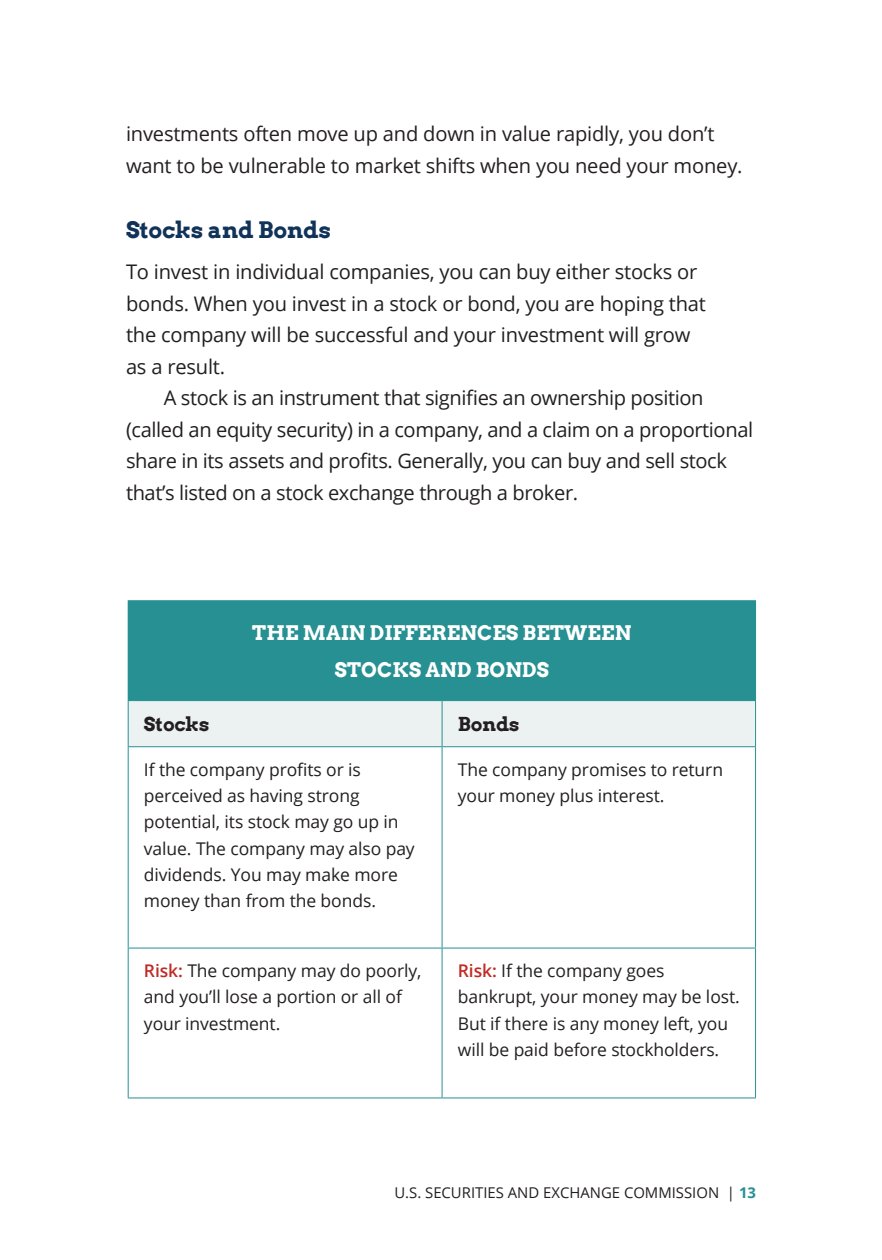
<style>
.page{position:relative;width:882px;height:1260px;background:#fff}
.page>*{position:absolute;margin:0;border:0;box-sizing:border-box;transform-origin:0 0}
.t1{font:700 22.75px "Arvo";letter-spacing:-.005em;color:#113359}
.body_text_indented{font:20.12px/31.5px "Open Sans";letter-spacing:-.02em;color:#231f20}
.body_text{font:20.12px/31.5px "Open Sans";letter-spacing:-.01em;color:#231f20}
.Table_H1{font:700 20.12px "Arvo";letter-spacing:.005em;color:#fff}
.t2{font:700 19.25px "Arvo";letter-spacing:-.005em;color:#231f20}
.body_text-2{font:17.5px/26.2px "Open Sans";letter-spacing:-.005em;color:#231f20}
.t3{font:14.88px "Open Sans";color:#231f20}
.s1{font-weight:600;color:#c12b25}
.s2{font-weight:700;color:#279092}
</style>
<div class="page">
<div style="left:128px;top:601px;width:628px;height:100px;background:#279092"></div>
<div style="left:129px;top:701px;width:626px;height:45px;background:#ecf2f2"></div>
<hr style="left:128px;top:600px;width:314px;height:1px;background:#279092">
<hr style="left:442px;top:600px;width:314px;height:1px;background:#279092">
<hr style="left:128px;top:701px;width:1px;height:45px;background:#279092">
<hr style="left:442px;top:701px;width:1px;height:45px;background:#279092">
<hr style="left:755px;top:701px;width:1px;height:45px;background:#279092">
<hr style="left:128px;top:746px;width:314px;height:1px;background:#279092">
<hr style="left:128px;top:747px;width:1px;height:201px;background:#279092">
<hr style="left:442px;top:746px;width:314px;height:1px;background:#279092">
<hr style="left:442px;top:747px;width:1px;height:201px;background:#279092">
<hr style="left:755px;top:747px;width:1px;height:201px;background:#279092">
<hr style="left:128px;top:948px;width:314px;height:1px;background:#279092">
<hr style="left:128px;top:949px;width:1px;height:149px;background:#279092">
<hr style="left:442px;top:948px;width:314px;height:1px;background:#279092">
<hr style="left:442px;top:949px;width:1px;height:149px;background:#279092">
<hr style="left:755px;top:949px;width:1px;height:149px;background:#279092">
<hr style="left:128px;top:1098px;width:314px;height:1px;background:#279092">
<hr style="left:442px;top:1098px;width:314px;height:1px;background:#279092">
<p class="body_text_indented" style="left:126px;top:118px;width:618px">investments often move up and down in value rapidly, you don’t want to be vulnerable to market shifts when you need your money.</p>
<p class="t1" style="left:126px;top:215px;width:207px">Stocks and Bonds</p>
<p class="body_text" style="left:126px;top:256px;width:582px">To invest in individual companies, you can buy either stocks or bonds. When you invest in a stock or bond, you are hoping that the company will be successful and your investment will grow as a result.</p>
<p class="body_text_indented" style="left:126px;top:382px;width:629px;text-indent:38px">A stock is an instrument that signifies an ownership position (called an equity security) in a company, and a claim on a proportional share in its assets and profits. Generally, you can buy and sell stock that’s listed on a stock exchange through a broker.</p>
<p class="Table_H1" style="left:252px;top:620px;width:381px">THE MAIN DIFFERENCES BETWEEN</p>
<p class="Table_H1" style="left:335px;top:657px;width:216px">STOCKS AND BONDS</p>
<p class="t2" style="left:144px;top:712px;width:67px">Stocks</p>
<p class="t2" style="left:458px;top:712px;width:63px">Bonds</p>
<p class="body_text-2" style="left:144px;top:756px;width:272px">If the company profits or is perceived as having strong potential, its stock may go up in value. The company may also pay dividends. You may make more money than from the bonds.</p>
<p class="body_text-2" style="left:458px;top:756px;width:267px">The company promises to return your money plus interest.</p>
<p class="body_text-2" style="left:144px;top:957px;width:279px"><span class="s1">Risk:</span> The company may do poorly, and you’ll lose a portion or all of your investment.</p>
<p class="body_text-2" style="left:458px;top:957px;width:283px"><span class="s1">Risk:</span> If the company goes bankrupt, your money may be lost.<br>But if there is any money left, you will be paid before stockholders.</p>
<p class="t3" style="left:394px;top:1183px;width:363px">U.S. SECURITIES AND EXCHANGE COMMISSION | <span class="s2">13</span></p>
</div>
